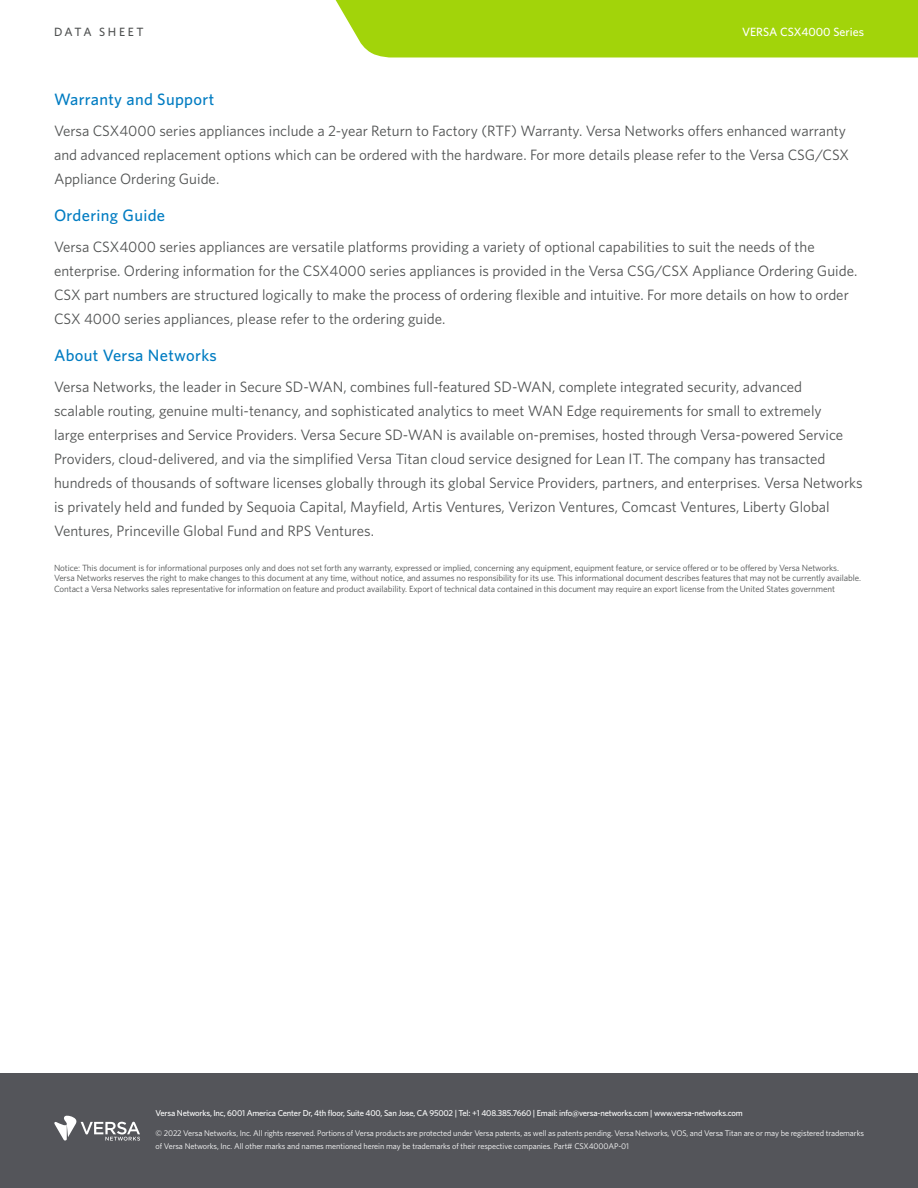
<style>
.page{position:relative;width:918px;height:1188px;background:#fff}
.page>*{position:absolute;margin:0;border:0;box-sizing:border-box;transform-origin:0 0}
.t1{font:500 16.5px "Whitney";letter-spacing:.02em;color:#007cc2}
.Main_Body_Text{font:15px/24px "Whitney";color:#4f5151}
.Highlight{font:500 12px "Whitney";color:#fff}
.Highlight-2{font:500 12px "Whitney";letter-spacing:.215em;color:#4f5151}
.Note_Small{font:9px/10.5px "Whitney";letter-spacing:-.01em;color:#4f5151}
.Address{font:500 8.55px "Whitney";letter-spacing:-.02em;color:#fff}
.copyright{font:8.25px/13.5px "Whitney";letter-spacing:-.01em;color:#fff}
</style>
<div class="page">
<div style="left:0;top:1074px;width:918px;height:114px;background:#54555a"></div>
<svg style="left:54px;top:1115px;width:86px;height:26px"></svg>
<div style="left:335px;top:0;width:583px;height:58px;background:#a2d40a"></div>
<p class="Highlight-2" style="left:54px;top:24px;width:91px">DATA SHEET</p>
<p class="Highlight" style="left:742px;top:24px;width:123px">VERSA CSX4000 Series</p>
<h1 class="t1" style="left:54px;top:88px;width:162px">Warranty and Support</h1>
<p class="Main_Body_Text" style="left:54px;top:118px;width:797px">Versa CSX4000 series appliances include a 2-year Return to Factory (RTF) Warranty. Versa Networks offers enhanced warranty and advanced replacement options which can be ordered with the hardware. For more details please refer to the Versa CSG/CSX<br>Appliance Ordering Guide.</p>
<h1 class="t1" style="left:54px;top:204px;width:113px">Ordering Guide</h1>
<p class="Main_Body_Text" style="left:54px;top:234px;width:805px">Versa CSX4000 series appliances are versatile platforms providing a variety of optional capabilities to suit the needs of the enterprise. Ordering information for the CSX4000 series appliances is provided in the Versa CSG/CSX Appliance Ordering Guide.<br>CSX part numbers are structured logically to make the process of ordering flexible and intuitive. For more details on how to order CSX 4000 series appliances, please refer to the ordering guide.</p>
<h1 class="t1" style="left:54px;top:345px;width:164px">About Versa Networks</h1>
<p class="Main_Body_Text" style="left:54px;top:374px;width:810px">Versa Networks, the leader in Secure SD-WAN, combines full-featured SD-WAN, complete integrated security, advanced<br>scalable routing, genuine multi-tenancy, and sophisticated analytics to meet WAN Edge requirements for small to extremely<br>large enterprises and Service Providers. Versa Secure SD-WAN is available on-premises, hosted through Versa-powered Service Providers, cloud-delivered, and via the simplified Versa Titan cloud service designed for Lean IT. The company has transacted hundreds of thousands of software licenses globally through its global Service Providers, partners, and enterprises. Versa Networks is privately held and funded by Sequoia Capital, Mayfield, Artis Ventures, Verizon Ventures, Comcast Ventures, Liberty Global Ventures, Princeville Global Fund and RPS Ventures.</p>
<p class="Note_Small" style="left:54px;top:562px;width:808px">Notice: This document is for informational purposes only and does not set forth any warranty, expressed or implied, concerning any equipment, equipment feature, or service offered or to be offered by Versa Networks.<br>Versa Networks reserves the right to make changes to this document at any time, without notice, and assumes no responsibility for its use. This informational document describes features that may not be currently available.<br>Contact a Versa Networks sales representative for information on feature and product availability. Export of technical data contained in this document may require an export license from the United States government</p>
<p class="Address" style="left:156px;top:1107px;width:589px">Versa Networks, Inc, 6001 America Center Dr, 4th floor, Suite 400, San Jose, CA 95002 | Tel: +1 408.385.7660 | Email: info@versa-networks.com | www.versa-networks.com</p>
<p class="copyright" style="left:156px;top:1126px;width:710px">© 2022 Versa Networks, Inc. All rights reserved. Portions of Versa products are protected under Versa patents, as well as patents pending. Versa Networks, VOS, and Versa Titan are or may be registered trademarks of Versa Networks, Inc. All other marks and names mentioned herein may be trademarks of their respective companies. Part# CSX4000AP-01</p>
</div>
